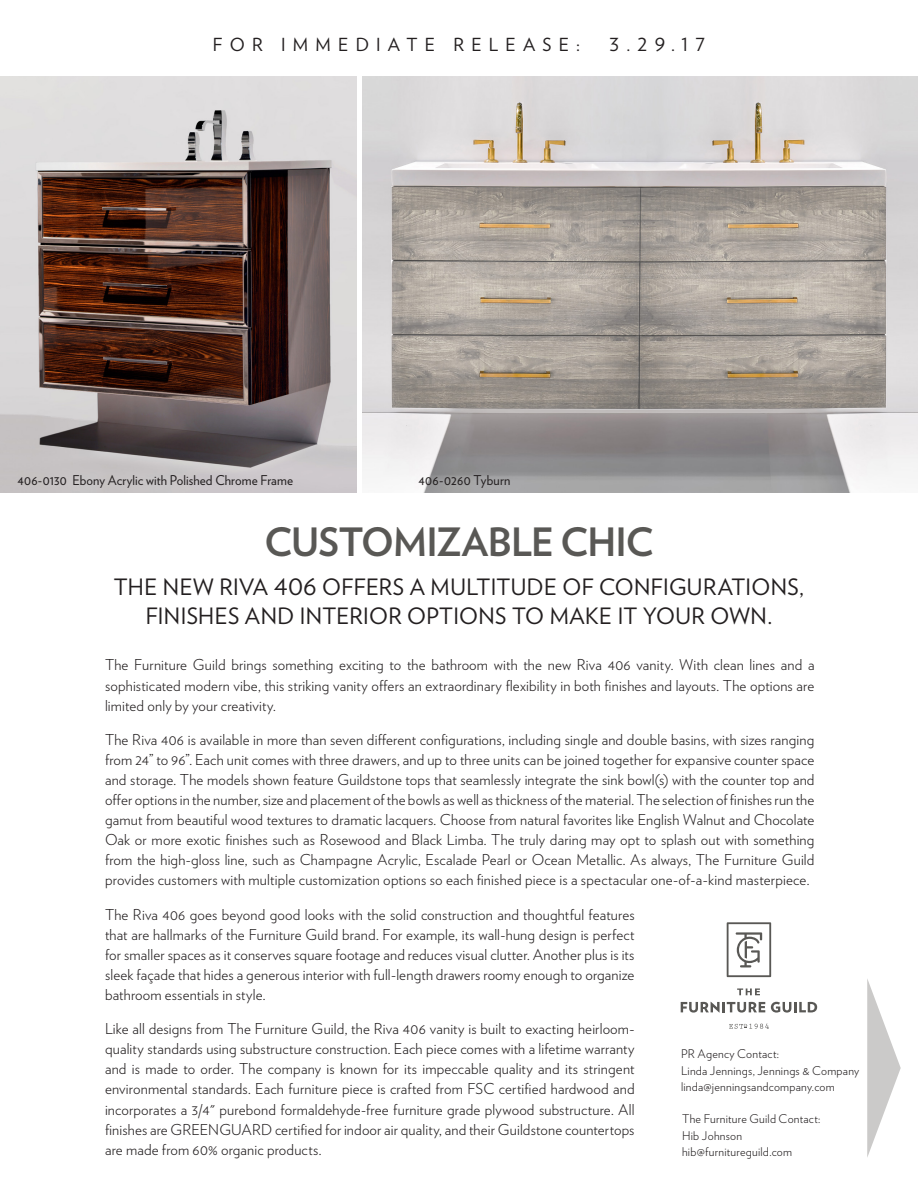
<style>
.page{position:relative;width:918px;height:1188px;background:#fff}
.page>*{position:absolute;margin:0;border:0;box-sizing:border-box;transform-origin:0 0}
.t1{font:700 39px "Verlag";letter-spacing:-.025em;color:#595855}
.t2{font:22.5px/28.5px "Verlag";letter-spacing:.015em;color:#231f20;text-align:center}
.t3{font:18px "Verlag";letter-spacing:.4em;color:#231f20}
._1-universe_body{font:300 15px/20.1px "Verlag";letter-spacing:.01em;color:#231f20;text-align:justify}
._1-universe_body-2{font:13.5px "Verlag";letter-spacing:.005em;color:#231f20}
._1-universe_body-3{font:300 12px "Verlag";letter-spacing:.02em;color:#231f20}
</style>
<div class="page">
<svg style="left:737px;top:988px;width:23px;height:7px"></svg>
<svg style="left:681px;top:1002px;width:84px;height:11px"></svg>
<svg style="left:771px;top:1002px;width:46px;height:11px"></svg>
<svg style="left:729px;top:1023px;width:40px;height:6px"></svg>
<svg style="left:727px;top:922px;width:44px;height:55px"></svg>
<img style="left:362px;top:77px;width:556px;height:416px">
<img style="left:0;top:77px;width:356px;height:416px">
<svg style="left:867px;top:979px;width:34px;height:178px"></svg>
<p class="t3" style="left:213px;top:31px;width:369px">FOR IMMEDIATE RELEASE:</p>
<p class="t3" style="left:610px;top:31px;width:97px">3.29.17</p>
<p class="_1-universe_body-2" style="left:18px;top:470px;width:277px">406-0130 Ebony Acrylic with Polished Chrome Frame</p>
<p class="_1-universe_body-2" style="left:418px;top:470px;width:94px">406-0260 Tyburn</p>
<p class="t1" style="left:265px;top:511px;width:391px">CUSTOMIZABLE CHIC</p>
<p class="t2" style="left:114px;top:572px;width:692px">THE NEW RIVA 406 OFFERS A MULTITUDE OF CONFIGURATIONS,<br>FINISHES AND INTERIOR OPTIONS TO MAKE IT YOUR OWN.</p>
<p class="_1-universe_body" style="left:105px;top:654px;width:711px">The Furniture Guild brings something exciting to the bathroom with the new Riva 406 vanity. With clean lines and a sophisticated modern vibe, this striking vanity offers an extraordinary flexibility in both finishes and layouts. The options are limited only by your creativity.</p>
<p class="_1-universe_body" style="left:105px;top:728px;width:711px">The Riva 406 is available in more than seven different configurations, including single and double basins, with sizes ranging from 24” to 96”. Each unit comes with three drawers, and up to three units can be joined together for expansive counter space and storage. The models shown feature Guildstone tops that seamlessly integrate the sink bowl(s) with the counter top and offer options in the number, size and placement of the bowls as well as thickness of the material. The selection of finishes run the gamut from beautiful wood textures to dramatic lacquers. Choose from natural favorites like English Walnut and Chocolate Oak or more exotic finishes such as Rosewood and Black Limba. The truly daring may opt to splash out with something from the high-gloss line, such as Champagne Acrylic, Escalade Pearl or Ocean Metallic. As always, The Furniture Guild provides customers with multiple customization options so each finished piece is a spectacular one-of-a-kind masterpiece.</p>
<p class="_1-universe_body" style="left:105px;top:903px;width:531px">The Riva 406 goes beyond good looks with the solid construction and thoughtful features that are hallmarks of the Furniture Guild brand. For example, its wall-hung design is perfect for smaller spaces as it conserves square footage and reduces visual clutter. Another plus is its sleek façade that hides a generous interior with full-length drawers roomy enough to organize bathroom essentials in style.</p>
<p class="_1-universe_body" style="left:105px;top:1018px;width:531px">Like all designs from The Furniture Guild, the Riva 406 vanity is built to exacting heirloom&shy;quality standards using substructure construction. Each piece comes with a lifetime warranty and is made to order. The company is known for its impeccable quality and its stringent environmental standards. Each furniture piece is crafted from FSC certified hardwood and incorporates a 3/4" purebond formaldehyde-free furniture grade plywood substructure. All finishes are GREENGUARD certified for indoor air quality, and their Guildstone countertops are made from 60% organic products.</p>
<p class="_1-universe_body-3" style="left:681px;top:1045px;width:100px">PR Agency Contact:</p>
<p class="_1-universe_body-3" style="left:681px;top:1062px;width:180px">Linda Jennings, Jennings &amp; Company</p>
<p class="_1-universe_body-3" style="left:681px;top:1078px;width:155px">linda@jenningsandcompany.com</p>
<p class="_1-universe_body-3" style="left:682px;top:1110px;width:140px">The Furniture Guild Contact:</p>
<p class="_1-universe_body-3" style="left:682px;top:1127px;width:62px">Hib Johnson</p>
<p class="_1-universe_body-3" style="left:682px;top:1143px;width:112px">hib@furnitureguild.com</p>
</div>
